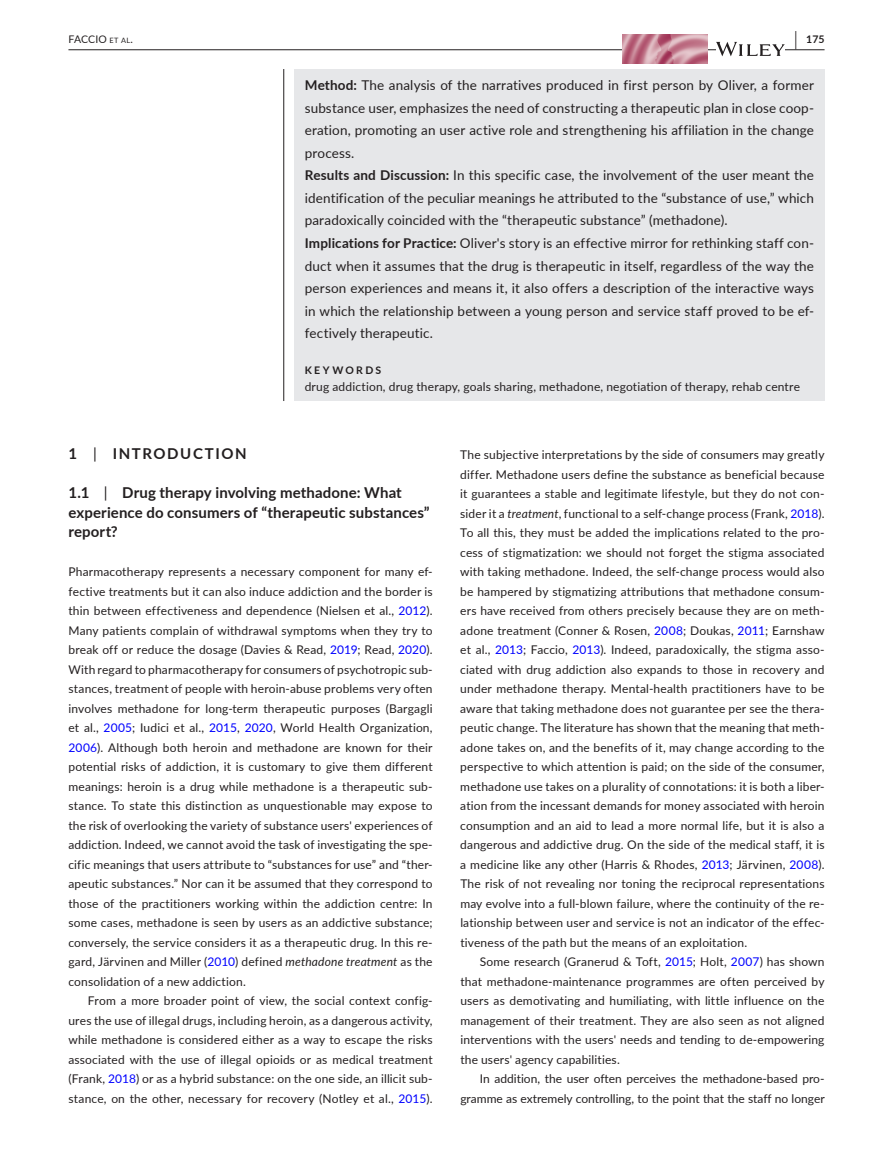
<style>
.page{position:relative;width:893px;height:1174px;background:#fff}
.page>*{position:absolute;margin:0;border:0;box-sizing:border-box;transform-origin:0 0}
.t1{font:700 15px/19.5px "Lato";letter-spacing:.01em;color:#231f20}
.t2{font:700 15px "Lato";letter-spacing:.105em;color:#231f20}
.t3{font:13.5px/22.5px "Lato";letter-spacing:.01em;color:#231f20}
.t4{font:12px/19.5px "Lato";letter-spacing:.01em;color:#231f20;text-align:justify}
.t5{font:700 10.5px "Lato";letter-spacing:.22em;color:#231f20}
.t6{font:10.5px "Lato";color:#231f20}
.s1{font-size:7.35px}
.s2{font-size:19.5px}
.s3{font-weight:700}
.s4{font-weight:400}
.s5{color:#00f}
.s6{font-style:italic}
</style>
<div class="page">
<hr style="left:68px;top:49px;width:756px;height:1px;background:#231f20">
<img style="left:623px;top:34px;width:85px;height:30px">
<svg style="left:716px;top:42px;width:69px;height:14px"></svg>
<div style="left:294px;top:69px;width:530px;height:332px;background:#e6e7e9"></div>
<hr style="left:283px;top:69px;width:1px;height:332px;background:#231f20">
<p class="t6" style="left:68px;top:31px;width:66px">FACCIO <span class="s1">et al</span>.</p>
<p class="t5" style="left:795px;top:31px;width:31px"><span class="s2">|</span> 175</p>
<p class="t3" style="left:305px;top:74px;width:511px"><span class="s3">Method:</span> The analysis of the narratives produced in first person by Oliver, a former substance user, emphasizes the need of constructing a therapeutic plan in close coop&shy;eration, promoting an user active role and strengthening his affiliation in the change process.<br><span class="s3">Results and Discussion:</span> In this specific case, the involvement of the user meant the identification of the peculiar meanings he attributed to the “substance of use,” which paradoxically coincided with the “therapeutic substance” (methadone).<br><span class="s3">Implications for Practice:</span> Oliver's story is an effective mirror for rethinking staff con&shy;duct when it assumes that the drug is therapeutic in itself, regardless of the way the person experiences and means it, it also offers a description of the interactive ways in which the relationship between a young person and service staff proved to be ef&shy;fectively therapeutic.</p>
<p class="t5" style="left:305px;top:362px;width:78px">KEYWORDS</p>
<p class="t4" style="left:305px;top:376px;width:497px">drug addiction, drug therapy, goals sharing, methadone, negotiation of therapy, rehab centre</p>
<p class="t2" style="left:68px;top:443px;width:180px">1 <span class="s4">|</span> INTRODUCTION</p>
<p class="t1" style="left:68px;top:482px;width:363px">1.1 <span class="s4">|</span> Drug therapy involving methadone: What experience do consumers of “therapeutic substances” report?</p>
<p class="t4" style="left:68px;top:561px;width:366px">Pharmacotherapy represents a necessary component for many ef&shy;fective treatments but it can also induce addiction and the border is thin between effectiveness and dependence (Nielsen et al., <span class="s5">2012</span>).<br>Many patients complain of withdrawal symptoms when they try to break off or reduce the dosage (Davies &amp; Read, <span class="s5">2019</span>; Read, <span class="s5">2020</span>).<br>With regard to pharmacotherapy for consumers of psychotropic sub&shy;stances, treatment of people with heroin-abuse problems very often involves methadone for long-term therapeutic purposes (Bargagli et al., <span class="s5">2005</span>; Iudici et al., <span class="s5">2015</span>, <span class="s5">2020</span>, World Health Organization, <span class="s5">2006</span>). Although both heroin and methadone are known for their potential risks of addiction, it is customary to give them different meanings: heroin is a drug while methadone is a therapeutic sub&shy;stance. To state this distinction as unquestionable may expose to the risk of overlooking the variety of substance users' experiences of addiction. Indeed, we cannot avoid the task of investigating the spe&shy;cific meanings that users attribute to “substances for use” and “ther&shy;apeutic substances.” Nor can it be assumed that they correspond to those of the practitioners working within the addiction centre: In some cases, methadone is seen by users as an addictive substance; conversely, the service considers it as a therapeutic drug. In this re&shy;gard, Järvinen and Miller (<span class="s5">2010</span>) defined <span class="s6">methadone treatment</span> as the consolidation of a new addiction.</p>
<p class="t4" style="left:68px;top:990px;width:366px;text-indent:20px">From a more broader point of view, the social context config&shy;ures the use of illegal drugs, including heroin, as a dangerous activity, while methadone is considered either as a way to escape the risks associated with the use of illegal opioids or as medical treatment (Frank, <span class="s5">2018</span>) or as a hybrid substance: on the one side, an illicit sub&shy;stance, on the other, necessary for recovery (Notley et al., <span class="s5">2015</span>).</p>
<p class="t4" style="left:460px;top:444px;width:366px">The subjective interpretations by the side of consumers may greatly differ. Methadone users define the substance as beneficial because it guarantees a stable and legitimate lifestyle, but they do not con&shy;sider it a <span class="s6">treatment</span>, functional to a self-change process (Frank, <span class="s5">2018</span>).<br>To all this, they must be added the implications related to the pro&shy;cess of stigmatization: we should not forget the stigma associated with taking methadone. Indeed, the self-change process would also be hampered by stigmatizing attributions that methadone consum&shy;ers have received from others precisely because they are on meth&shy;adone treatment (Conner &amp; Rosen, <span class="s5">2008</span>; Doukas, <span class="s5">2011</span>; Earnshaw et al., <span class="s5">2013</span>; Faccio, <span class="s5">2013</span>). Indeed, paradoxically, the stigma asso&shy;ciated with drug addiction also expands to those in recovery and under methadone therapy. Mental-health practitioners have to be aware that taking methadone does not guarantee per see the thera&shy;peutic change. The literature has shown that the meaning that meth&shy;adone takes on, and the benefits of it, may change according to the perspective to which attention is paid; on the side of the consumer, methadone use takes on a plurality of connotations: it is both a liber&shy;ation from the incessant demands for money associated with heroin consumption and an aid to lead a more normal life, but it is also a dangerous and addictive drug. On the side of the medical staff, it is a medicine like any other (Harris &amp; Rhodes, <span class="s5">2013</span>; Järvinen, <span class="s5">2008</span>).<br>The risk of not revealing nor toning the reciprocal representations may evolve into a full-blown failure, where the continuity of the re&shy;lationship between user and service is not an indicator of the effec&shy;tiveness of the path but the means of an exploitation.</p>
<p class="t4" style="left:460px;top:951px;width:366px;text-indent:20px">Some research (Granerud &amp; Toft, <span class="s5">2015</span>; Holt, <span class="s5">2007</span>) has shown that methadone-maintenance programmes are often perceived by users as demotivating and humiliating, with little influence on the management of their treatment. They are also seen as not aligned interventions with the users' needs and tending to de-empowering the users' agency capabilities.</p>
<p class="t4" style="left:460px;top:1068px;width:366px;text-align:right">In addition, the user often perceives the methadone-based pro&shy;gramme as extremely controlling, to the point that the staff no longer</p>
</div>
